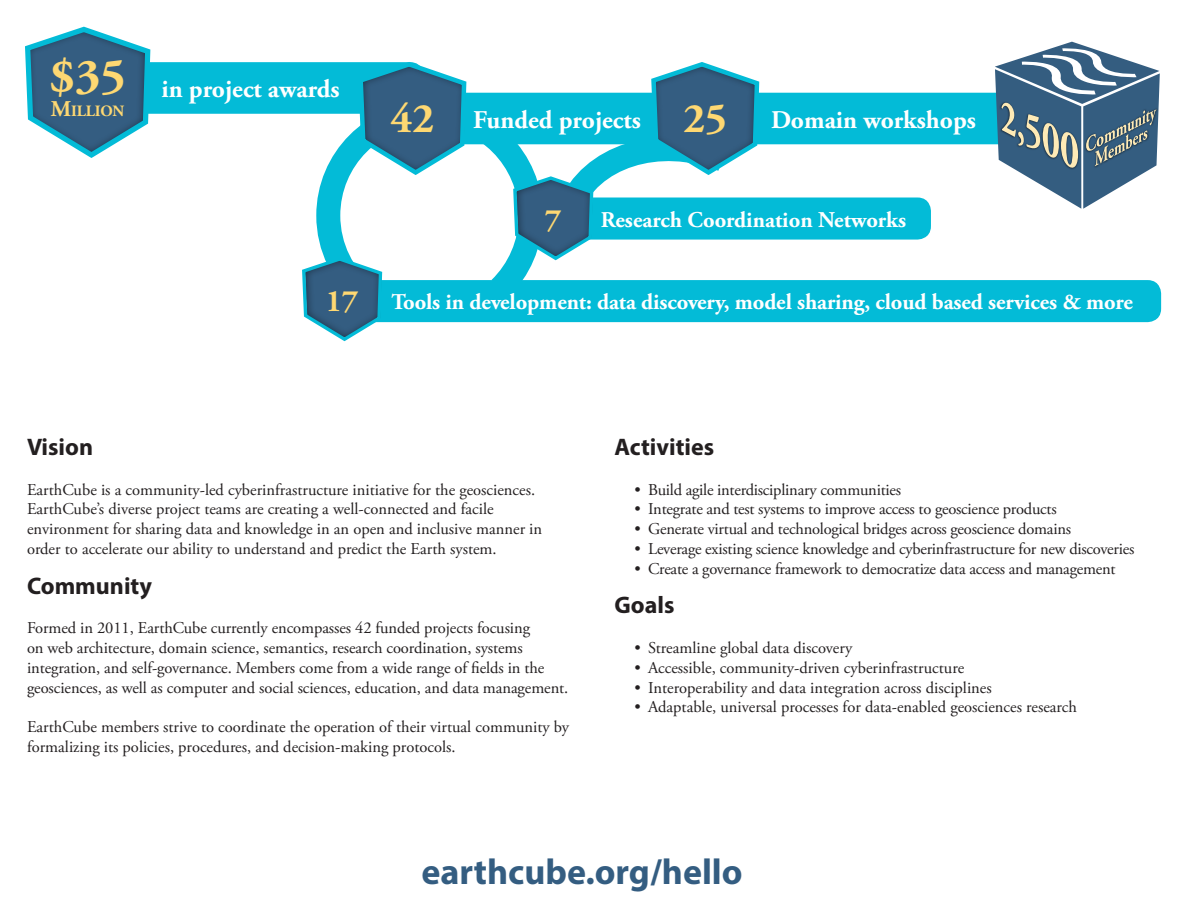
<style>
.page{position:relative;width:1188px;height:918px;background:#fff}
.page>*{position:absolute;margin:0;border:0;box-sizing:border-box;transform-origin:0 0}
.Numbers-alt{font:700 48.75px "Adobe Garamond Pro";color:#fed872}
.Numbers-alt-2{font:700 42px "Adobe Garamond Pro";color:#fed872}
.t1{font:700 36px "Myriad Pro";color:#345d81}
.Numbers-alt-3{font:700 31.2px "Adobe Garamond Pro";color:#fed872}
.Numbers_graphics_tit{font:700 25.5px "Adobe Garamond Pro";color:#fff}
.Titles{font:700 24px "Myriad Pro";color:#231f20}
.Numbers-sub-head{font:700 22.5px "Adobe Garamond Pro";letter-spacing:-.005em;color:#fff}
.t2{font:16.5px/19.8px "Adobe Garamond Pro";letter-spacing:-.005em;color:#231f20}
.Numbers-alt-4{font:700 15.75px "Adobe Garamond Pro";letter-spacing:-.015em;color:#fed872}
.s1{font-size:22.5px}
</style>
<div class="page">
<svg style="left:316px;top:92px;width:239px;height:231px"></svg>
<div style="left:105px;top:62px;width:319px;height:52px;background:#03bbd7;border-radius:13px"></div>
<div style="left:420px;top:93px;width:608px;height:51px;background:#03bbd7;border-radius:13px"></div>
<div style="left:335px;top:280px;width:826px;height:42px;background:#03bbd7;border-radius:14px"></div>
<div style="left:564px;top:198px;width:367px;height:42px;background:#03bbd7;border-radius:14px"></div>
<svg style="left:995px;top:42px;width:165px;height:167px"></svg>
<svg style="left:25px;top:26px;width:128px;height:132px"></svg>
<svg style="left:356px;top:62px;width:113px;height:117px"></svg>
<svg style="left:511px;top:62px;width:251px;height:201px"></svg>
<svg style="left:302px;top:256px;width:82px;height:86px"></svg>
<p class="Numbers-alt" style="left:50px;top:48px;width:78px">$35</p>
<p class="Numbers-alt-4" style="left:51px;top:102px;width:75px"><span class="s1">M</span>illion</p>
<p class="Numbers-alt-2" style="left:391px;top:94px;width:45px">42</p>
<p class="Numbers-alt-2" style="left:683px;top:94px;width:45px">25</p>
<p class="Numbers_graphics_tit" style="left:161px;top:74px;width:180px">in project awards</p>
<p class="Numbers_graphics_tit" style="left:473px;top:105px;width:169px">Funded projects</p>
<p class="Numbers_graphics_tit" style="left:771px;top:105px;width:206px">Domain workshops</p>
<p class="Numbers-alt-3" style="left:326px;top:282px;width:34px">17</p>
<p class="Numbers-alt-3" style="left:545px;top:202px;width:18px">7</p>
<p class="Numbers-sub-head" style="left:601px;top:206px;width:307px">Research Coordination Networks</p>
<p class="Numbers-sub-head" style="left:391px;top:289px;width:743px">Tools in development: data discovery, model sharing, cloud based services &amp; more</p>
<p class="Titles" style="left:27px;top:431px;width:68px">Vision</p>
<p class="t2" style="left:27px;top:480px;width:517px">EarthCube is a community-led cyberinfrastructure initiative for the geosciences.<br>EarthCube’s diverse project teams are creating a well-connected and facile environment for sharing data and knowledge in an open and inclusive manner in order to accelerate our ability to understand and predict the Earth system.</p>
<p class="Titles" style="left:27px;top:570px;width:127px">Community</p>
<p class="t2" style="left:27px;top:619px;width:543px">Formed in 2011, EarthCube currently encompasses 42 funded projects focusing<br>on web architecture, domain science, semantics, research coordination, systems integration, and self-governance. Members come from a wide range of fields in the geosciences, as well as computer and social sciences, education, and data management.</p>
<p class="t2" style="left:27px;top:718px;width:544px">EarthCube members strive to coordinate the operation of their virtual community by formalizing its policies, procedures, and decision-making protocols.</p>
<p class="Titles" style="left:614px;top:431px;width:101px">Activities</p>
<p class="t2" style="left:635px;top:480px;width:268px">• Build agile interdisciplinary communities</p>
<p class="t2" style="left:635px;top:500px;width:424px">• Integrate and test systems to improve access to geoscience products</p>
<p class="t2" style="left:635px;top:520px;width:438px">• Generate virtual and technological bridges across geoscience domains</p>
<p class="t2" style="left:635px;top:539px;width:501px">• Leverage existing science knowledge and cyberinfrastructure for new discoveries</p>
<p class="t2" style="left:635px;top:559px;width:482px">• Create a governance framework to democratize data access and management</p>
<p class="Titles" style="left:614px;top:590px;width:62px">Goals</p>
<p class="t2" style="left:635px;top:638px;width:219px">• Streamline global data discovery</p>
<p class="t2" style="left:635px;top:658px;width:331px">• Accessible, community-driven cyberinfrastructure</p>
<p class="t2" style="left:635px;top:678px;width:359px">• Interoperability and data integration across disciplines</p>
<p class="t2" style="left:635px;top:698px;width:444px">• Adaptable, universal processes for data-enabled geosciences research</p>
<p class="t1" style="left:421px;top:849px;width:323px">earthcube.org/hello</p>
</div>
